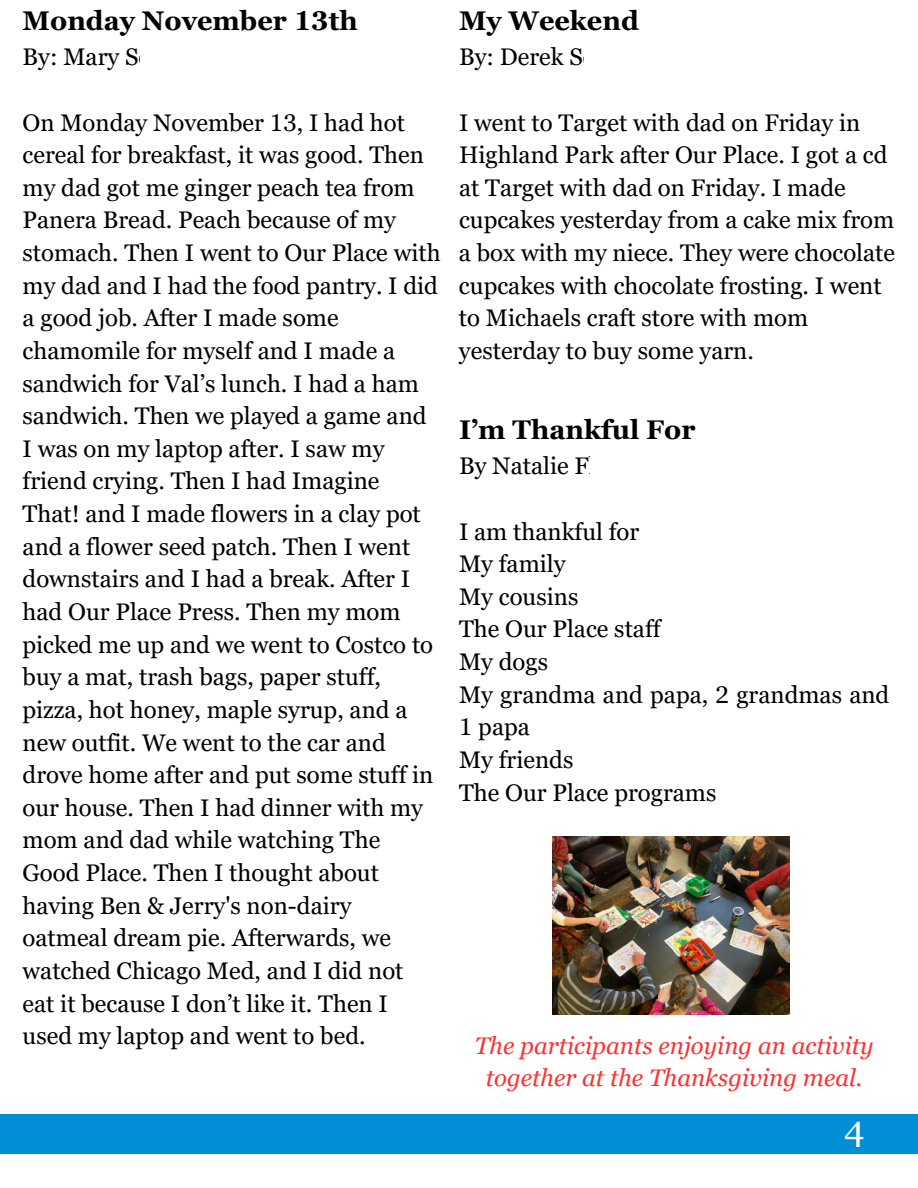
<style>
.page{position:relative;width:918px;height:1188px;background:#fff}
.page>*{position:absolute;margin:0;border:0;box-sizing:border-box;transform-origin:0 0}
.t1{font:36px "Georgia Pro";color:#fff}
.t2{font:700 27px "Georgia Pro";color:#000}
.t3{font:24px/32.7px "Georgia Pro";color:#000}
.t4{font:italic 24px/32.7px "Georgia Pro";color:#ff3131;text-align:center}
</style>
<div class="page">
<div style="left:0;top:1115px;width:918px;height:39px;background:#008ed6"></div>
<img style="left:552px;top:836px;width:238px;height:178px">
<p class="t2" style="left:23px;top:6px;width:337px">Monday November 13th</p>
<p class="t3" style="left:23px;top:42px;width:173px">By: Mary Schutt</p>
<p class="t3" style="left:23px;top:107px;width:420px">On Monday November 13, I had hot cereal for breakfast, it was good. Then my dad got me ginger peach tea from Panera Bread. Peach because of my stomach. Then I went to Our Place with my dad and I had the food pantry. I did a good job. After I made some chamomile for myself and I made a sandwich for Val’s lunch. I had a ham sandwich. Then we played a game and I was on my laptop after. I saw my friend crying. Then I had Imagine That! and I made flowers in a clay pot and a flower seed patch. Then I went downstairs and I had a break. After I had Our Place Press. Then my mom picked me up and we went to Costco to buy a mat, trash bags, paper stuff, pizza, hot honey, maple syrup, and a new outfit. We went to the car and drove home after and put some stuff in our house. Then I had dinner with my mom and dad while watching The Good Place. Then I thought about having Ben &amp; Jerry's non-dairy oatmeal dream pie. Afterwards, we watched Chicago Med, and I did not eat it because I don’t like it. Then I used my laptop and went to bed.</p>
<p class="t2" style="left:459px;top:6px;width:181px">My Weekend</p>
<p class="t3" style="left:459px;top:42px;width:193px">By: Derek Schram</p>
<p class="t3" style="left:459px;top:107px;width:438px">I went to Target with dad on Friday in Highland Park after Our Place. I got a cd at Target with dad on Friday. I made cupcakes yesterday from a cake mix from a box with my niece. They were chocolate cupcakes with chocolate frosting. I went to Michaels craft store with mom yesterday to buy some yarn.</p>
<p class="t2" style="left:459px;top:415px;width:238px">I’m Thankful For</p>
<p class="t3" style="left:459px;top:451px;width:215px">By Natalie Flanagan</p>
<p class="t3" style="left:459px;top:516px;width:432px">I am thankful for<br>My family<br>My cousins<br>The Our Place staff<br>My dogs<br>My grandma and papa, 2 grandmas and<br>1 papa<br>My friends<br>The Our Place programs</p>
<p class="t4" style="left:475px;top:1030px;width:401px">The participants enjoying an activity together at the Thanksgiving meal.</p>
<h1 class="t1" style="left:844px;top:1114px;width:22px">4</h1>
</div>
